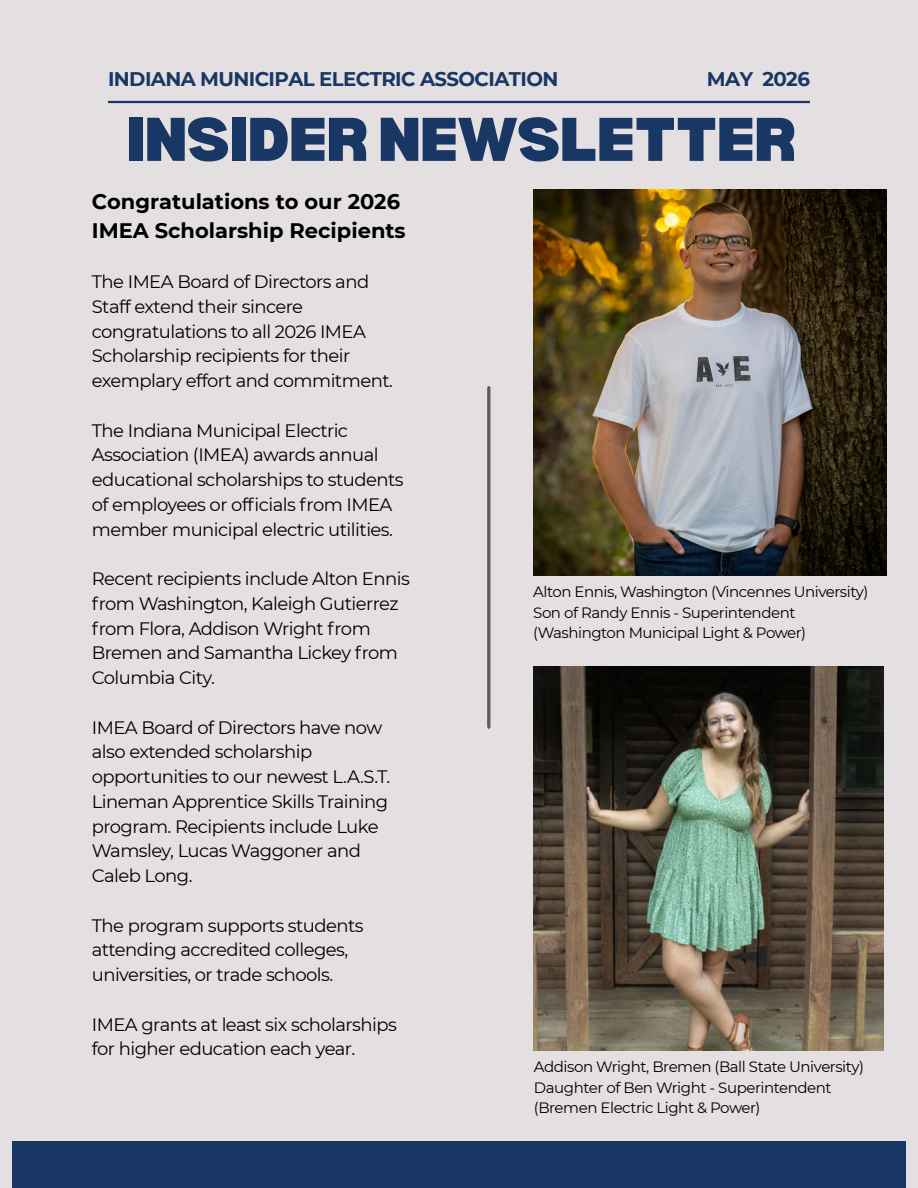
<style>
.page{position:relative;width:918px;height:1188px;background:#e4e0e2}
.page>*{position:absolute;margin:0;border:0;box-sizing:border-box;transform-origin:0 0}
.t1{font:900 60.3px "Bernoru";letter-spacing:-.02em;color:#193764}
.t2{font:700 21px/29.2px "Montserrat";color:#000}
.t3{font:700 19.8px "Montserrat";letter-spacing:-.03em;color:#193764}
.t4{font:18px/24.8px "Montserrat";letter-spacing:-.03em;color:#000}
.t5{font:15px "Montserrat";letter-spacing:-.03em;color:#000}
</style>
<div class="page">
<hr style="left:108px;top:101px;width:702px;height:2px;background:#193764">
<div style="left:12px;top:1141px;width:894px;height:47px;background:#193764"></div>
<svg style="left:487px;top:386px;width:3px;height:343px"></svg>
<img style="left:533px;top:190px;width:353px;height:385px">
<img style="left:533px;top:667px;width:350px;height:383px">
<p class="t3" style="left:108px;top:67px;width:452px">INDIANA MUNICIPAL ELECTRIC ASSOCIATION</p>
<p class="t3" style="left:707px;top:67px;width:105px">MAY 2026</p>
<p class="t1" style="left:126px;top:105px;width:672px">INSIDER NEWSLETTER</p>
<h1 class="t2" style="left:92px;top:187px;width:315px">Congratulations to our 2026<br>IMEA Scholarship Recipients</h1>
<p class="t4" style="left:92px;top:269px;width:303px">The IMEA Board of Directors and<br>Staff extend their sincere congratulations to all 2026 IMEA<br>Scholarship recipients for their exemplary effort and commitment.</p>
<p class="t4" style="left:92px;top:418px;width:313px">The Indiana Municipal Electric Association (IMEA) awards annual educational scholarships to students of employees or officials from IMEA member municipal electric utilities.</p>
<p class="t4" style="left:92px;top:566px;width:320px">Recent recipients include Alton Ennis from Washington, Kaleigh Gutierrez from Flora, Addison Wright from<br>Bremen and Samantha Lickey from<br>Columbia City.</p>
<p class="t4" style="left:92px;top:715px;width:300px">IMEA Board of Directors have now also extended scholarship opportunities to our newest L.A.S.T.<br>Lineman Apprentice Skills Training program. Recipients include Luke<br>Wamsley, Lucas Waggoner and<br>Caleb Long.</p>
<p class="t4" style="left:92px;top:913px;width:273px">The program supports students attending accredited colleges, universities, or trade schools.</p>
<p class="t4" style="left:92px;top:1012px;width:307px">IMEA grants at least six scholarships for higher education each year.</p>
<p class="t5" style="left:533px;top:583px;width:337px">Alton Ennis, Washington (Vincennes University)</p>
<p class="t5" style="left:533px;top:603px;width:264px">Son of Randy Ennis - Superintendent</p>
<p class="t5" style="left:533px;top:623px;width:274px">(Washington Municipal Light &amp; Power)</p>
<p class="t5" style="left:534px;top:1058px;width:332px">Addison Wright, Bremen (Ball State University)</p>
<p class="t5" style="left:534px;top:1078px;width:299px">Daughter of Ben Wright - Superintendent</p>
<p class="t5" style="left:534px;top:1098px;width:228px">(Bremen Electric Light &amp; Power)</p>
</div>
